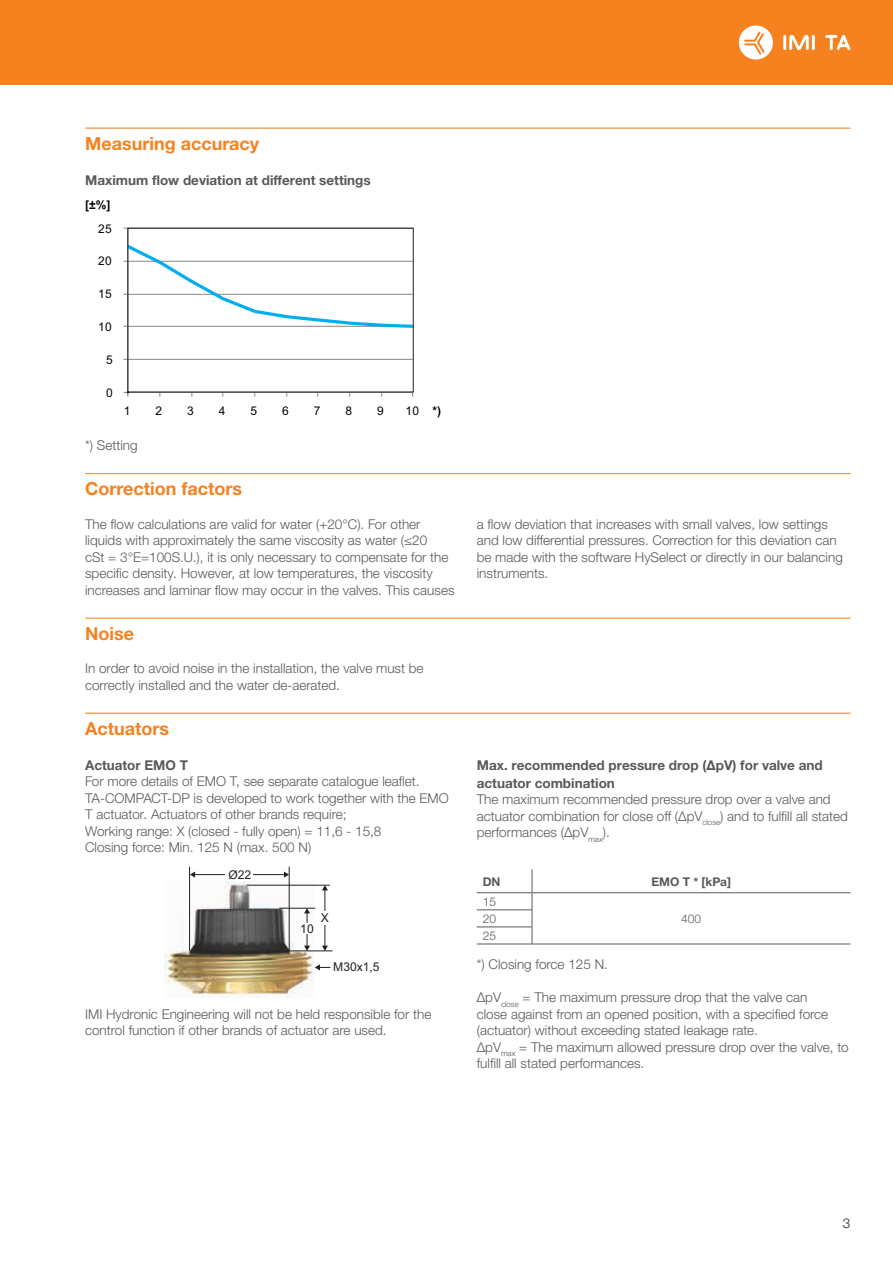
<style>
.page{position:relative;width:893px;height:1263px;background:#fff}
.page>*{position:absolute;margin:0;border:0;box-sizing:border-box;transform-origin:0 0}
.t1{font:700 18px "Helvetica Neue LTW1 G";color:#f5821f}
.t2{font:300 13.5px/16.5px "Helvetica Neue LTW1 G";color:#58595b}
.t3{font:700 13.5px/18px "Helvetica Neue LTW1 G";color:#58595b}
.t4{font:300 13.5px "Helvetica Neue LTW1 G";color:#231f20}
.t5{font:12.15px "Arial";color:#231f20}
.t6{font:12px "Arial";letter-spacing:.03em;color:#030505}
.t7{font:700 12px "Helvetica Neue LTW1 G";color:#58595b}
.t8{font:300 12px/17.1px "Helvetica Neue LTW1 G";color:#58595b}
.t9{font:700 12px "Arial";color:#030505}
.s1{font-weight:700}
</style>
<div class="page">
<div style="left:0;top:0;width:893px;height:85px;background:#f5821f"></div>
<hr style="left:783px;top:35px;width:3px;height:15px;background:#fff">
<hr style="left:812px;top:35px;width:3px;height:15px;background:#fff">
<svg style="left:789px;top:35px;width:20px;height:15px"></svg>
<svg style="left:825px;top:35px;width:25px;height:15px"></svg>
<svg style="left:739px;top:25px;width:34px;height:35px"></svg>
<hr style="left:85px;top:128px;width:765px;height:1px;background:#f5821f">
<hr style="left:85px;top:473px;width:765px;height:1px;background:#f5821f">
<hr style="left:85px;top:618px;width:765px;height:1px;background:#f5821f">
<hr style="left:85px;top:713px;width:765px;height:1px;background:#f5821f">
<hr style="left:477px;top:892px;width:55px;height:1px;background:#58595b">
<hr style="left:477px;top:909px;width:55px;height:1px;background:#58595b">
<hr style="left:477px;top:927px;width:55px;height:1px;background:#58595b">
<hr style="left:477px;top:944px;width:55px;height:1px;background:#58595b">
<hr style="left:532px;top:892px;width:318px;height:1px;background:#58595b">
<svg style="left:532px;top:869px;width:1px;height:75px"></svg>
<hr style="left:532px;top:944px;width:318px;height:1px;background:#58595b">
<svg style="left:127px;top:227px;width:287px;height:167px"></svg>
<img style="left:164px;top:881px;width:150px;height:116px">
<hr style="left:189px;top:867px;width:1px;height:84px;background:#231f20">
<hr style="left:289px;top:867px;width:1px;height:84px;background:#231f20">
<hr style="left:194px;top:874px;width:91px;height:1px;background:#231f20">
<svg style="left:190px;top:871px;width:5px;height:6px"></svg>
<svg style="left:284px;top:871px;width:5px;height:6px"></svg>
<hr style="left:290px;top:950px;width:42px;height:1px;background:#231f20">
<hr style="left:247px;top:885px;width:83px;height:1px;background:#231f20">
<hr style="left:325px;top:889px;width:1px;height:57px;background:#231f20">
<svg style="left:322px;top:885px;width:6px;height:5px"></svg>
<svg style="left:322px;top:946px;width:6px;height:5px"></svg>
<hr style="left:279px;top:908px;width:36px;height:1px;background:#231f20">
<hr style="left:307px;top:912px;width:1px;height:34px;background:#231f20">
<svg style="left:304px;top:908px;width:6px;height:5px"></svg>
<svg style="left:304px;top:946px;width:6px;height:5px"></svg>
<div style="left:226px;top:871px;width:27px;height:6px;background:#fff"></div>
<div style="left:305px;top:924px;width:5px;height:10px;background:#fff"></div>
<hr style="left:323px;top:911px;width:4px;height:13px;background:#fff">
<svg style="left:315px;top:964px;width:15px;height:6px"></svg>
<h1 class="t1" style="left:85px;top:132px;width:176px">Measuring accuracy</h1>
<p class="t3" style="left:85px;top:171px;width:287px">Maximum flow deviation at different settings</p>
<p class="t9" style="left:85px;top:197px;width:27px">[±%]</p>
<p class="t6" style="left:98px;top:220px;width:15px">25</p>
<p class="t6" style="left:98px;top:253px;width:15px">20</p>
<p class="t6" style="left:98px;top:286px;width:15px">15</p>
<p class="t6" style="left:98px;top:319px;width:15px">10</p>
<p class="t6" style="left:106px;top:352px;width:8px">5</p>
<p class="t6" style="left:106px;top:385px;width:8px">0</p>
<p class="t6" style="left:124px;top:403px;width:8px">1</p>
<p class="t6" style="left:155px;top:403px;width:8px">2</p>
<p class="t6" style="left:187px;top:403px;width:8px">3</p>
<p class="t6" style="left:219px;top:403px;width:8px">4</p>
<p class="t6" style="left:250px;top:403px;width:8px">5</p>
<p class="t6" style="left:282px;top:403px;width:8px">6</p>
<p class="t6" style="left:314px;top:403px;width:8px">7</p>
<p class="t6" style="left:345px;top:403px;width:8px">8</p>
<p class="t6" style="left:377px;top:403px;width:8px">9</p>
<p class="t6" style="left:406px;top:403px;width:37px">10 <span class="s1">*)</span></p>
<p class="t2" style="left:85px;top:437px;width:54px">*) Setting</p>
<h1 class="t1" style="left:85px;top:478px;width:159px">Correction factors</h1>
<p class="t2" style="left:85px;top:516px;width:371px">The flow calculations are valid for water (+20°C). For other liquids with approximately the same viscosity as water (≤20<br>cSt = 3°E=100S.U.), it is only necessary to compensate for the specific density. However, at low temperatures, the viscosity increases and laminar flow may occur in the valves. This causes</p>
<p class="t2" style="left:477px;top:516px;width:368px">a flow deviation that increases with small valves, low settings and low differential pressures. Correction for this deviation can be made with the software HySelect or directly in our balancing instruments.</p>
<h1 class="t1" style="left:85px;top:622px;width:50px">Noise</h1>
<p class="t2" style="left:85px;top:660px;width:340px">In order to avoid noise in the installation, the valve must be correctly installed and the water de-aerated.</p>
<h1 class="t1" style="left:85px;top:717px;width:85px">Actuators</h1>
<p class="t3" style="left:85px;top:756px;width:104px">Actuator EMO T</p>
<p class="t2" style="left:85px;top:773px;width:365px">For more details of EMO T, see separate catalogue leaflet.<br>TA-COMPACT-DP is developed to work together with the EMO T actuator. Actuators of other brands require;<br>Working range: X (closed - fully open) = 11,6 - 15,8<br>Closing force: Min. 125 N (max. 500 N)</p>
<p class="t3" style="left:477px;top:756px;width:348px">Max. recommended pressure drop (ΔpV) for valve and actuator combination</p>
<p class="t2" style="left:477px;top:791px;width:373px">The maximum recommended pressure drop over a valve and actuator combination for close off (ΔpV<sub>close</sub>) and to fulfill all stated performances (ΔpV<sub>max</sub>).</p>
<p class="t7" style="left:483px;top:875px;width:19px">DN</p>
<p class="t7" style="left:651px;top:875px;width:81px">EMO T * [kPa]</p>
<p class="t8" style="left:483px;top:893px;width:15px">15<br>20</p>
<p class="t5" style="left:228px;top:866px;width:24px">Ø22</p>
<p class="t5" style="left:321px;top:910px;width:10px">X</p>
<p class="t8" style="left:681px;top:910px;width:22px">400</p>
<p class="t5" style="left:300px;top:921px;width:15px">10</p>
<p class="t8" style="left:483px;top:927px;width:15px">25</p>
<p class="t2" style="left:477px;top:956px;width:133px">*) Closing force 125 N.</p>
<p class="t2" style="left:477px;top:989px;width:373px">ΔpV<sub>close</sub> = The maximum pressure drop that the valve can<br>close against from an opened position, with a specified force (actuator) without exceeding stated leakage rate.<br>ΔpV<sub>max</sub> = The maximum allowed pressure drop over the valve, to fulfill all stated performances.</p>
<p class="t5" style="left:333px;top:959px;width:48px">M30x1,5</p>
<p class="t2" style="left:85px;top:1006px;width:348px">IMI Hydronic Engineering will not be held responsible for the control function if other brands of actuator are used.</p>
<p class="t4" style="left:843px;top:1215px;width:9px">3</p>
</div>
